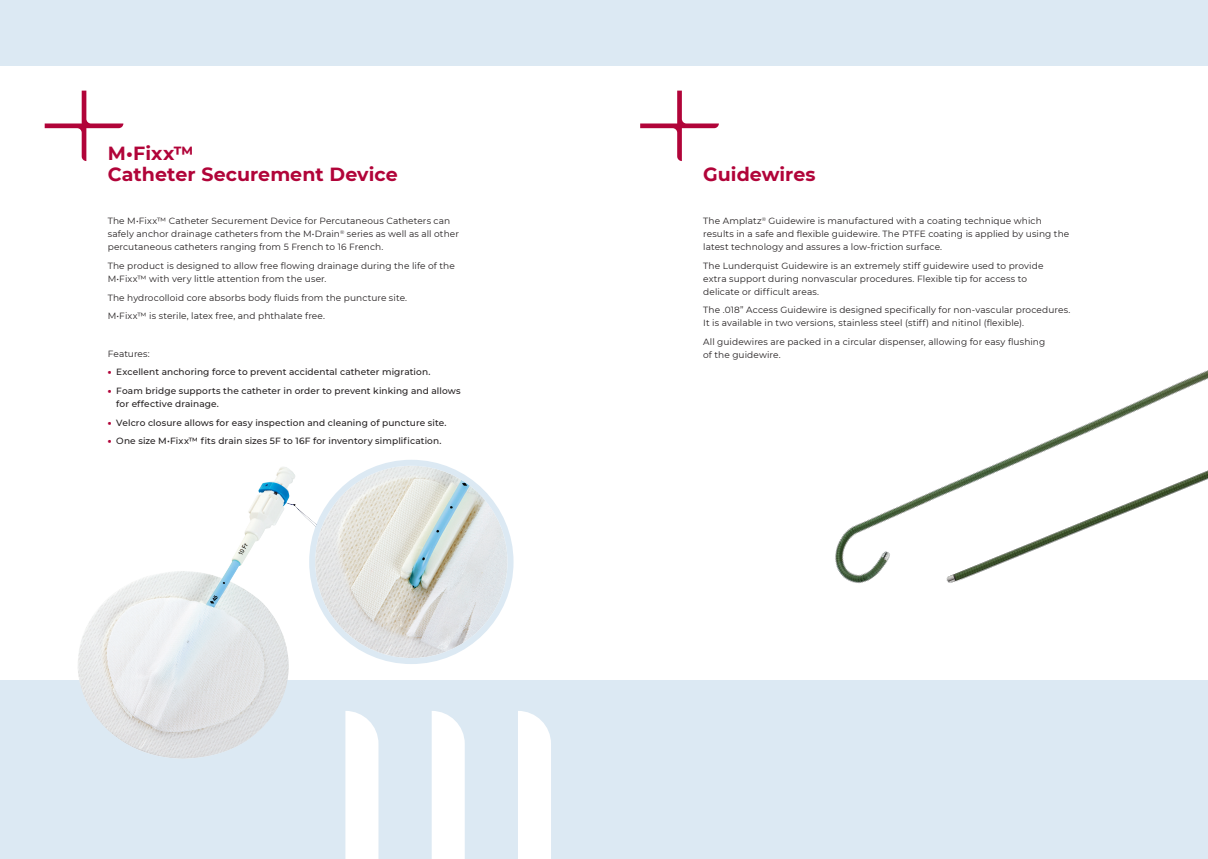
<style>
.page{position:relative;width:1208px;height:859px;background:#fff}
.page>*{position:absolute;margin:0;border:0;box-sizing:border-box;transform-origin:0 0}
.Rubrik{font:700 19px/21px "Montserrat";color:#b10439}
.Brødtekst{font:9px/13px "Montserrat";letter-spacing:.01em;color:#231f20}
.t1{font:500 9px/13px "Montserrat";letter-spacing:.01em;color:#231f20}
.s1{font-weight:900;color:#b10439}
</style>
<div class="page">
<div style="left:0;top:0;width:1208px;height:65px;background:#dce9f3"></div>
<svg style="left:45px;top:91px;width:78px;height:70px"></svg>
<div style="left:0;top:680px;width:1208px;height:179px;background:#dce9f3"></div>
<div style="left:518px;top:711px;width:33px;height:148px;background:#fff"></div>
<svg style="left:432px;top:711px;width:33px;height:148px;background:#fdfdfe"></svg>
<svg style="left:345px;top:711px;width:33px;height:148px;background:#fcfdfe"></svg>
<svg style="left:640px;top:91px;width:79px;height:70px"></svg>
<div style="left:312px;top:463px;width:198px;height:198px;background:#dce9f3;border-radius:50%"></div>
<img style="left:315px;top:466px;width:192px;height:192px;border-radius:96px">
<div style="left:309px;top:460px;width:204px;height:204px;border:6px solid #dce9f3;border-radius:50%"></div>
<img style="left:78px;top:467px;width:239px;height:292px">
<img style="left:835px;top:370px;width:373px;height:214px">
<img style="left:926px;top:443px;width:282px;height:141px">
<p class="Rubrik" style="left:108px;top:142px;width:291px">M•Fixx™<br>Catheter Securement Device</p>
<p class="Brødtekst" style="left:108px;top:214px;width:353px">The M•Fixx™ Catheter Securement Device for Percutaneous Catheters can safely anchor drainage catheters from the M•Drain<sup>®</sup> series as well as all other percutaneous catheters ranging from 5 French to 16 French.</p>
<p class="Brødtekst" style="left:108px;top:259px;width:349px">The product is designed to allow free flowing drainage during the life of the<br>M•Fixx™ with very little attention from the user.</p>
<p class="Brødtekst" style="left:108px;top:290px;width:301px">The hydrocolloid core absorbs body fluids from the puncture site.</p>
<p class="Brødtekst" style="left:108px;top:309px;width:219px">M•Fixx™ is sterile, latex free, and phthalate free.</p>
<p class="Brødtekst" style="left:108px;top:346px;width:43px">Features:</p>
<p class="t1" style="left:108px;top:365px;width:324px"><span class="s1">•</span> Excellent anchoring force to prevent accidental catheter migration.</p>
<p class="t1" style="left:116px;top:384px;width:346px;text-indent:-9px"><span class="s1">•</span> Foam bridge supports the catheter in order to prevent kinking and allows for effective drainage.</p>
<p class="t1" style="left:108px;top:415px;width:340px"><span class="s1">•</span> Velcro closure allows for easy inspection and cleaning of puncture site.</p>
<p class="t1" style="left:108px;top:434px;width:335px"><span class="s1">•</span> One size M•Fixx™ fits drain sizes 5F to 16F for inventory simplification.</p>
<p class="Rubrik" style="left:703px;top:163px;width:114px">Guidewires</p>
<p class="Brødtekst" style="left:703px;top:214px;width:367px">The Amplatz<sup>®</sup> Guidewire is manufactured with a coating technique which results in a safe and flexible guidewire. The PTFE coating is applied by using the latest technology and assures a low-friction surface.</p>
<p class="Brødtekst" style="left:703px;top:259px;width:342px">The Lunderquist Guidewire is an extremely stiff guidewire used to provide extra support during nonvascular procedures. Flexible tip for access to delicate or difficult areas.</p>
<p class="Brødtekst" style="left:703px;top:303px;width:368px">The .018” Access Guidewire is designed specifically for non-vascular procedures.<br>It is available in two versions, stainless steel (stiff) and nitinol (flexible).</p>
<p class="Brødtekst" style="left:703px;top:335px;width:343px">All guidewires are packed in a circular dispenser, allowing for easy flushing of the guidewire.</p>
</div>
